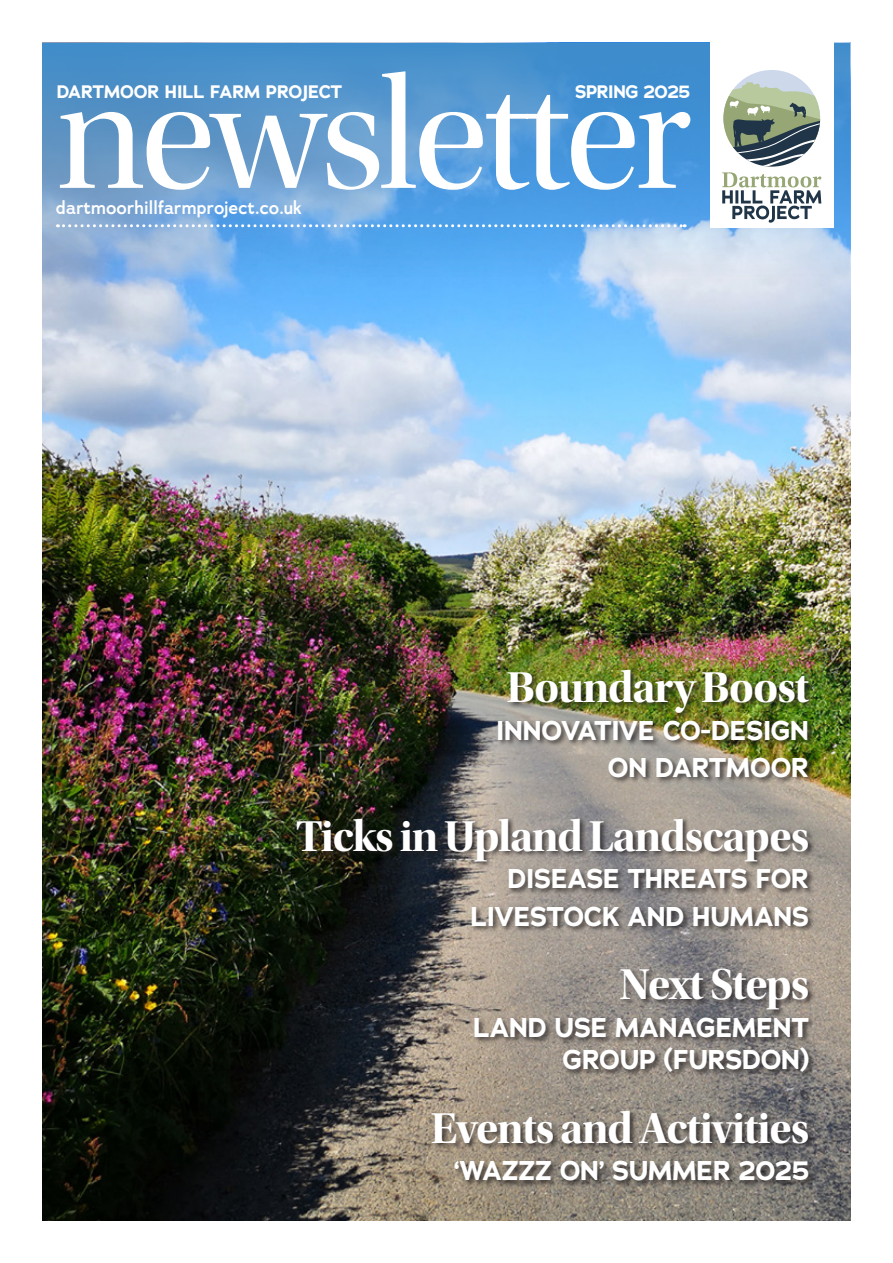
<style>
.page{position:relative;width:893px;height:1263px;background:#fff}
.page>*{position:absolute;margin:0;border:0;box-sizing:border-box;transform-origin:0 0}
.t1{font:45px "Utopia Std Bold Disp";letter-spacing:-.025em;color:#fff}
.t2{font:700 27px "Adrianna";letter-spacing:-.01em;color:#fff}
.t3{font:700 18px "Adrianna";letter-spacing:-.025em;color:#fff}
.t4{font:600 18px "Adrianna";color:#fff}
</style>
<div class="page">
<img style="left:43px;top:277px;width:807px;height:943px">
<svg style="left:43px;top:43px;width:807px;height:234px;background:#6da9e0"></svg>
<div style="left:296px;top:667px;width:520px;height:521px;background:#231f20;opacity:.75"></div>
<svg style="left:57px;top:224px;width:628px;height:3px"></svg>
<svg style="left:60px;top:71px;width:630px;height:119px"></svg>
<div style="left:710px;top:0;width:123px;height:227px;background:#fff"></div>
<svg style="left:740px;top:70px;width:63px;height:12px"></svg>
<svg style="left:722px;top:82px;width:99px;height:141px"></svg>
<p class="t3" style="left:57px;top:80px;width:287px">DARTMOOR HILL FARM PROJECT</p>
<p class="t3" style="left:575px;top:80px;width:117px">SPRING 2025</p>
<p class="t4" style="left:56px;top:196px;width:248px">dartmoorhillfarmproject.co.uk</p>
<p class="t1" style="left:506px;top:662px;width:304px">Boundary Boost</p>
<p class="t2" style="left:496px;top:712px;width:314px">INNOVATIVE CO-DESIGN</p>
<p class="t2" style="left:608px;top:750px;width:203px">ON DARTMOOR</p>
<p class="t1" style="left:296px;top:811px;width:515px">Ticks in Upland Landscapes</p>
<p class="t2" style="left:507px;top:861px;width:303px">DISEASE THREATS FOR</p>
<p class="t2" style="left:470px;top:898px;width:340px">LIVESTOCK AND HUMANS</p>
<p class="t1" style="left:620px;top:959px;width:191px">Next Steps</p>
<p class="t2" style="left:473px;top:1009px;width:337px">LAND USE MANAGEMENT</p>
<p class="t2" style="left:563px;top:1041px;width:248px">GROUP (FURSDON)</p>
<p class="t1" style="left:431px;top:1103px;width:380px">Events and Activities</p>
<p class="t2" style="left:454px;top:1152px;width:357px">‘WAZZZ ON’ SUMMER 2025</p>
</div>
